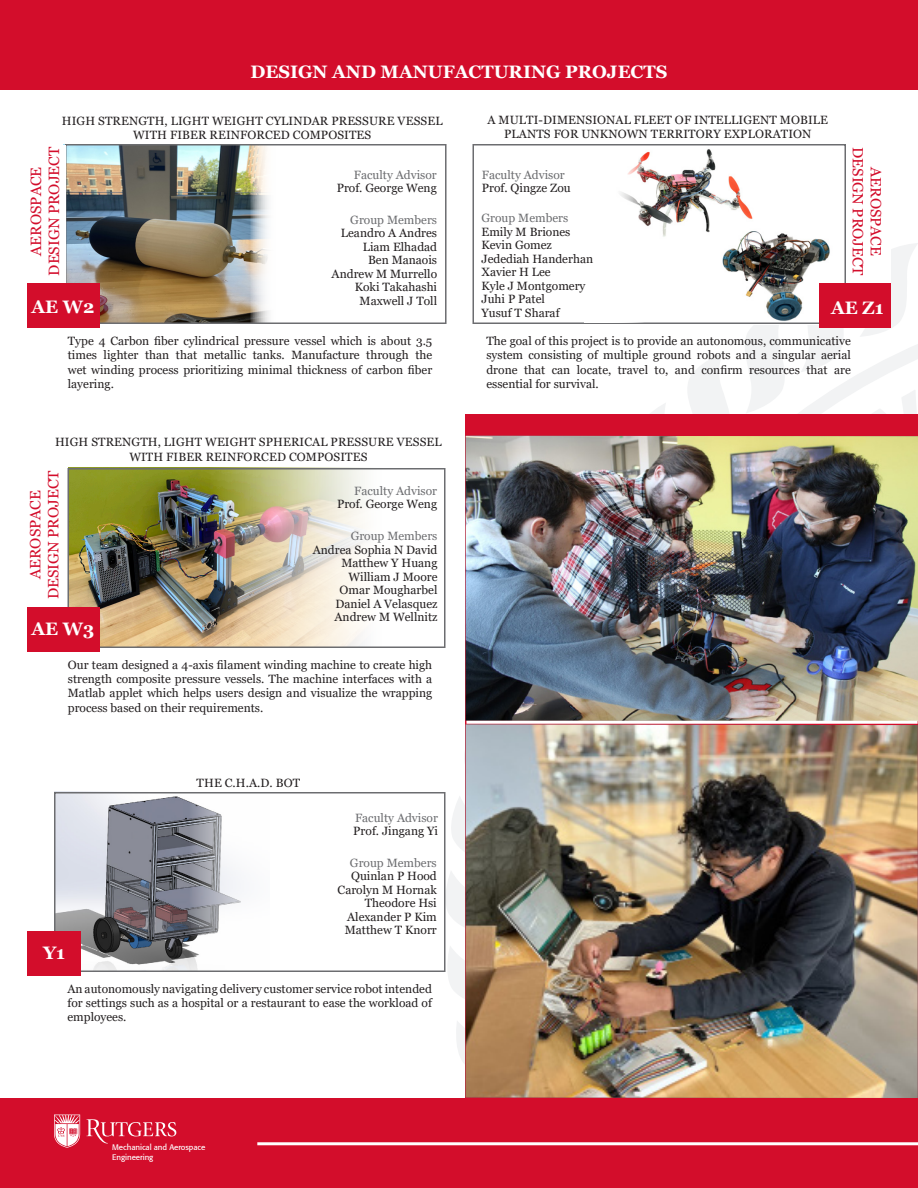
<style>
.page{position:relative;width:918px;height:1188px;background:#fff}
.page>*{position:absolute;margin:0;border:0;box-sizing:border-box;transform-origin:0 0}
.t1{font:700 18px "Georgia";color:#fff}
.t2{font:15px "Georgia";color:#d30d2b}
.t3{font:12px/14.4px "Georgia";color:#231f20;text-align:justify}
.t4{font:12px "Georgia";color:#6c6d70}
.t5{font:8.1px/10.1px "Formata";letter-spacing:-.005em;color:#fff}
</style>
<div class="page">
<div style="left:0;top:0;width:918px;height:90px;background:#d30d2b"></div>
<div style="left:0;top:1098px;width:918px;height:90px;background:#d30d2b"></div>
<svg style="left:446px;top:243px;width:472px;height:855px"></svg>
<div style="left:466px;top:414px;width:452px;height:701px;background:#d30d2b"></div>
<svg style="left:86px;top:1119px;width:90px;height:25px"></svg>
<svg style="left:54px;top:1115px;width:26px;height:33px"></svg>
<hr style="left:257px;top:1142px;width:661px;height:3px;background:#fff">
<img style="left:644px;top:149px;width:199px;height:172px">
<img style="left:55px;top:791px;width:132px;height:178px">
<img style="left:71px;top:471px;width:137px;height:174px">
<img style="left:63px;top:147px;width:186px;height:174px">
<svg style="left:249px;top:147px;width:20px;height:174px"></svg>
<div style="left:65px;top:144px;width:382px;height:180px;border:2px solid #6c6d70"></div>
<div style="left:27px;top:284px;width:72px;height:44px;background:#d30d2b"></div>
<div style="left:473px;top:143px;width:171px;height:186px;background:#fff"></div>
<div style="left:472px;top:144px;width:374px;height:180px;border:2px solid #6c6d70"></div>
<img style="left:208px;top:471px;width:159px;height:174px">
<div style="left:68px;top:468px;width:378px;height:180px;border:2px solid #6c6d70"></div>
<div style="left:27px;top:608px;width:72px;height:44px;background:#d30d2b"></div>
<div style="left:54px;top:792px;width:392px;height:180px;border:2px solid #6c6d70"></div>
<div style="left:27px;top:932px;width:54px;height:44px;background:#d30d2b"></div>
<div style="left:819px;top:284px;width:72px;height:44px;background:#d30d2b"></div>
<div style="left:846px;top:145px;width:45px;height:138px;background:#fff"></div>
<img style="left:466px;top:436px;width:452px;height:285px">
<div style="left:584px;top:146px;width:60px;height:176px;background:#fff"></div>
<div style="left:21px;top:145px;width:45px;height:138px;background:#fff"></div>
<img style="left:466px;top:724px;width:452px;height:374px">
<hr style="left:466px;top:721px;width:452px;height:3px;background:#fff">
<h1 class="t1" style="left:250px;top:61px;width:419px">DESIGN AND MANUFACTURING PROJECTS</h1>
<p class="t3" style="left:62px;top:114px;width:382px;text-align:center">HIGH STRENGTH, LIGHT WEIGHT CYLINDAR PRESSURE VESSEL<br>WITH FIBER REINFORCED COMPOSITES</p>
<p class="t4" style="left:354px;top:167px;width:84px">Faculty Advisor</p>
<p class="t3" style="left:337px;top:181px;width:102px">Prof. George Weng</p>
<p class="t4" style="left:350px;top:212px;width:88px">Group Members</p>
<p class="t3" style="left:341px;top:226px;width:98px">Leandro A Andres</p>
<p class="t3" style="left:363px;top:240px;width:76px">Liam Elhadad</p>
<p class="t3" style="left:368px;top:253px;width:71px">Ben Manaois</p>
<p class="t3" style="left:332px;top:267px;width:107px">Andrew M Murrello</p>
<p class="t3" style="left:355px;top:280px;width:84px">Koki Takahashi</p>
<p class="t3" style="left:360px;top:294px;width:79px">Maxwell J Toll</p>
<p class="t2" style="left:45px;top:276px;width:130px;rotate:-90deg">DESIGN PROJECT</p>
<p class="t2" style="left:27px;top:256px;width:90px;rotate:-90deg">AEROSPACE</p>
<p class="t1" style="left:32px;top:295px;width:64px">AE W2</p>
<p class="t3" style="left:68px;top:334px;width:366px">Type 4 Carbon fiber cylindrical pressure vessel which is about 3.5 times lighter than that metallic tanks. Manufacture through the wet winding process prioritizing minimal thickness of carbon fiber layering.</p>
<p class="t3" style="left:55px;top:435px;width:388px;text-align:center">HIGH STRENGTH, LIGHT WEIGHT SPHERICAL PRESSURE VESSEL<br>WITH FIBER REINFORCED COMPOSITES</p>
<p class="t4" style="left:354px;top:484px;width:84px">Faculty Advisor</p>
<p class="t3" style="left:337px;top:497px;width:102px">Prof. George Weng</p>
<p class="t4" style="left:351px;top:529px;width:88px">Group Members</p>
<p class="t3" style="left:313px;top:542px;width:126px">Andrea Sophia N David</p>
<p class="t3" style="left:341px;top:556px;width:98px">Matthew Y Huang</p>
<p class="t3" style="left:349px;top:569px;width:91px">William J Moore</p>
<p class="t3" style="left:340px;top:583px;width:99px">Omar Mougharbel</p>
<p class="t3" style="left:336px;top:596px;width:103px">Daniel A Velasquez</p>
<p class="t3" style="left:335px;top:610px;width:104px">Andrew M Wellnitz</p>
<p class="t1" style="left:32px;top:618px;width:64px">AE W3</p>
<p class="t2" style="left:44px;top:599px;width:130px;rotate:-90deg">DESIGN PROJECT</p>
<p class="t2" style="left:26px;top:579px;width:90px;rotate:-90deg">AEROSPACE</p>
<p class="t3" style="left:68px;top:658px;width:366px">Our team designed a 4-axis filament winding machine to create high strength composite pressure vessels. The machine interfaces with a Matlab applet which helps users design and visualize the wrapping process based on their requirements.</p>
<p class="t1" style="left:43px;top:942px;width:23px">Y1</p>
<p class="t3" style="left:197px;top:776px;width:105px">THE C.H.A.D. BOT</p>
<p class="t4" style="left:355px;top:810px;width:84px">Faculty Advisor</p>
<p class="t3" style="left:353px;top:824px;width:86px">Prof. Jingang Yi</p>
<p class="t4" style="left:350px;top:855px;width:88px">Group Members</p>
<p class="t3" style="left:351px;top:869px;width:87px">Quinlan P Hood</p>
<p class="t3" style="left:338px;top:883px;width:101px">Carolyn M Hornak</p>
<p class="t3" style="left:365px;top:896px;width:74px">Theodore Hsi</p>
<p class="t3" style="left:347px;top:910px;width:91px">Alexander P Kim</p>
<p class="t3" style="left:345px;top:923px;width:94px">Matthew T Knorr</p>
<p class="t3" style="left:68px;top:981px;width:366px">An autonomously navigating delivery customer service robot intended for settings such as a hospital or a restaurant to ease the workload of employees.</p>
<p class="t3" style="left:487px;top:113px;width:342px;text-align:center">A MULTI-DIMENSIONAL FLEET OF INTELLIGENT MOBILE<br>PLANTS FOR UNKNOWN TERRITORY EXPLORATION</p>
<p class="t4" style="left:482px;top:167px;width:84px">Faculty Advisor</p>
<p class="t3" style="left:482px;top:181px;width:90px">Prof. Qingze Zou</p>
<p class="t4" style="left:482px;top:211px;width:88px">Group Members</p>
<p class="t3" style="left:482px;top:225px;width:90px">Emily M Briones</p>
<p class="t3" style="left:482px;top:238px;width:72px">Kevin Gomez</p>
<p class="t3" style="left:482px;top:252px;width:113px">Jedediah Handerhan</p>
<p class="t3" style="left:482px;top:265px;width:71px">Xavier H Lee</p>
<p class="t3" style="left:482px;top:279px;width:106px">Kyle J Montgomery</p>
<p class="t3" style="left:482px;top:292px;width:65px">Juhi P Patel</p>
<p class="t3" style="left:482px;top:306px;width:80px">Yusuf T Sharaf</p>
<p class="t2" style="left:867px;top:147px;width:130px;rotate:90deg">DESIGN PROJECT</p>
<p class="t2" style="left:885px;top:167px;width:90px;rotate:90deg">AEROSPACE</p>
<p class="t1" style="left:831px;top:297px;width:54px">AE Z1</p>
<p class="t3" style="left:486px;top:334px;width:366px">The goal of this project is to provide an autonomous, communicative system consisting of multiple ground robots and a singular aerial drone that can locate, travel to, and confirm resources that are essential for survival.</p>
<p class="t5" style="left:112px;top:1142px;width:95px">Mechanical and Aerospace<br>Engineering</p>
</div>
